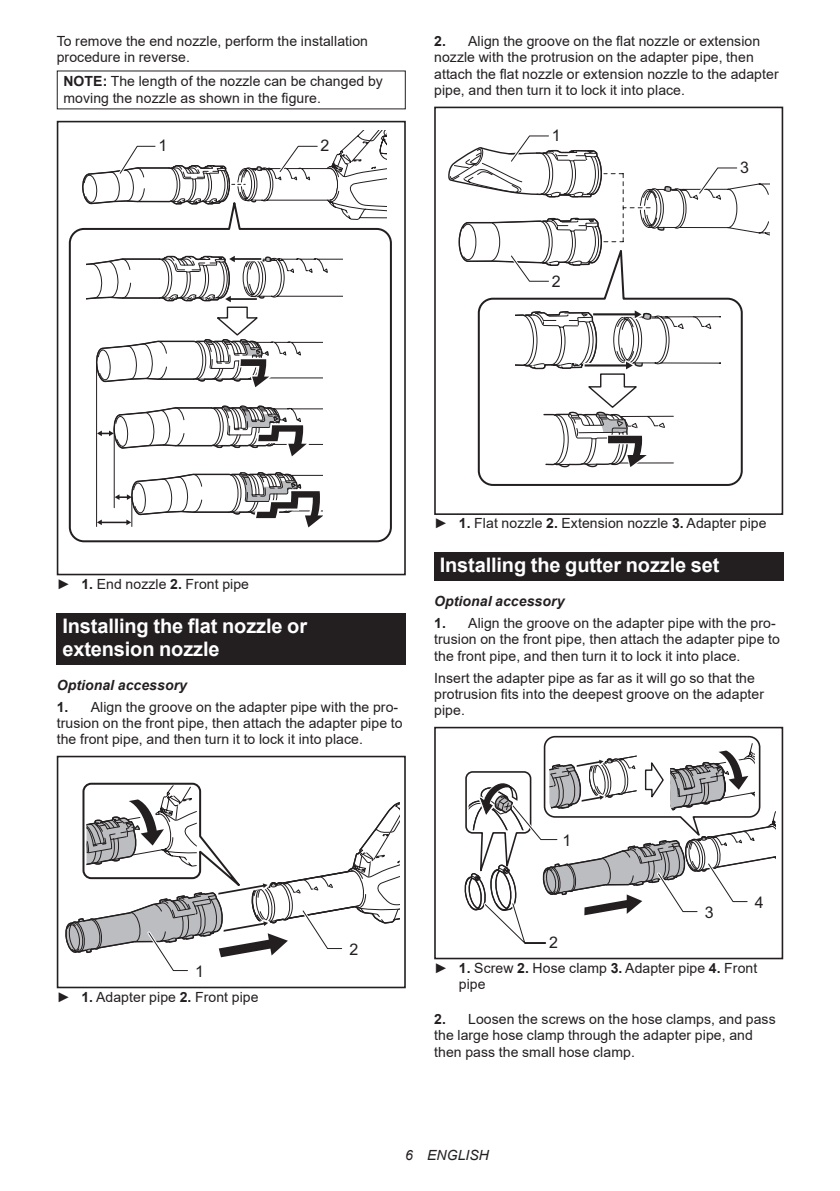
<style>
.page{position:relative;width:840px;height:1191px;background:#fff}
.page>*{position:absolute;margin:0;border:0;box-sizing:border-box;transform-origin:0 0}
.t1{font:700 20px/23.4px "Arial";letter-spacing:-.01em;color:#fff}
.t2{font:16px "Arial";color:#231f20}
.t3{font:14px/16.4px "Arial";letter-spacing:.005em;color:#231f20}
.t4{font:italic 700 14px "Arial";letter-spacing:.005em;color:#231f20}
.t5{font:italic 14px "Arial";letter-spacing:.005em;color:#231f20}
.s1{font-weight:700}
</style>
<div class="page">
<svg style="left:68px;top:206px;width:324px;height:337px"></svg>
<svg style="left:86px;top:250px;width:285px;height:284px"></svg>
<div style="left:323px;top:327px;width:60px;height:207px;background:#fff"></div>
<div style="left:343px;top:251px;width:34px;height:53px;background:#fff"></div>
<div style="left:57px;top:121px;width:348px;height:454px;border:2px solid #231f20"></div>
<svg style="left:81px;top:130px;width:305px;height:93px"></svg>
<div style="left:57px;top:612px;width:348px;height:52px;background:#231f20"></div>
<div style="left:57px;top:755px;width:348px;height:233px;border:2px solid #231f20"></div>
<svg style="left:65px;top:782px;width:334px;height:190px"></svg>
<svg style="left:477px;top:284px;width:266px;height:202px"></svg>
<svg style="left:515px;top:305px;width:205px;height:165px"></svg>
<div style="left:434px;top:107px;width:348px;height:408px;border:2px solid #231f20"></div>
<svg style="left:448px;top:135px;width:321px;height:149px"></svg>
<div style="left:434px;top:552px;width:348px;height:29px;background:#231f20"></div>
<div style="left:434px;top:727px;width:348px;height:232px;border:2px solid #231f20"></div>
<svg style="left:464px;top:735px;width:310px;height:209px"></svg>
<p class="t3" style="left:57px;top:33px;width:312px">To remove the end nozzle, perform the installation procedure in reverse.</p>
<p class="t3" style="left:63px;top:73px;width:321px"><span class="s1">NOTE:</span> The length of the nozzle can be changed by moving the nozzle as shown in the figure.</p>
<p class="t2" style="left:158px;top:135px;width:10px">1</p>
<p class="t2" style="left:320px;top:135px;width:10px">2</p>
<p class="t3" style="left:434px;top:33px;width:346px"><span class="s1">2.</span> Align the groove on the flat nozzle or extension nozzle with the protrusion on the adapter pipe, then attach the flat nozzle or extension nozzle to the adapter pipe, and then turn it to lock it into place.</p>
<p class="t2" style="left:551px;top:124px;width:10px">1</p>
<p class="t2" style="left:739px;top:156px;width:10px">3</p>
<p class="t2" style="left:551px;top:270px;width:10px">2</p>
<p class="t3" style="left:57px;top:575px;width:194px">► <span class="s1">1.</span> End nozzle <span class="s1">2.</span> Front pipe</p>
<h1 class="t1" style="left:62px;top:614px;width:246px">Installing the flat nozzle or extension nozzle</h1>
<p class="t4" style="left:57px;top:675px;width:132px">Optional accessory</p>
<p class="t3" style="left:57px;top:698px;width:347px"><span class="s1">1.</span> Align the groove on the adapter pipe with the pro&shy;trusion on the front pipe, then attach the adapter pipe to the front pipe, and then turn it to lock it into place.</p>
<p class="t3" style="left:434px;top:515px;width:334px">► <span class="s1">1.</span> Flat nozzle <span class="s1">2.</span> Extension nozzle <span class="s1">3.</span> Adapter pipe</p>
<h1 class="t1" style="left:439px;top:554px;width:281px">Installing the gutter nozzle set</h1>
<p class="t4" style="left:434px;top:591px;width:132px">Optional accessory</p>
<p class="t3" style="left:434px;top:614px;width:347px"><span class="s1">1.</span> Align the groove on the adapter pipe with the pro&shy;trusion on the front pipe, then attach the adapter pipe to the front pipe, and then turn it to lock it into place.</p>
<p class="t3" style="left:434px;top:669px;width:331px">Insert the adapter pipe as far as it will go so that the protrusion fits into the deepest groove on the adapter pipe.</p>
<p class="t2" style="left:195px;top:960px;width:10px">1</p>
<p class="t3" style="left:57px;top:988px;width:203px">► <span class="s1">1.</span> Adapter pipe <span class="s1">2.</span> Front pipe</p>
<p class="t2" style="left:349px;top:938px;width:10px">2</p>
<p class="t2" style="left:562px;top:829px;width:10px">1</p>
<p class="t2" style="left:549px;top:931px;width:10px">2</p>
<p class="t2" style="left:704px;top:901px;width:10px">3</p>
<p class="t2" style="left:754px;top:891px;width:10px">4</p>
<p class="t3" style="left:458px;top:959px;width:300px;text-indent:-25px">► <span class="s1">1.</span> Screw <span class="s1">2.</span> Hose clamp <span class="s1">3.</span> Adapter pipe <span class="s1">4.</span> Front pipe</p>
<p class="t3" style="left:434px;top:1010px;width:343px"><span class="s1">2.</span> Loosen the screws on the hose clamps, and pass the large hose clamp through the adapter pipe, and then pass the small hose clamp.</p>
<p class="t5" style="left:405px;top:1146px;width:85px">6 ENGLISH</p>
</div>
